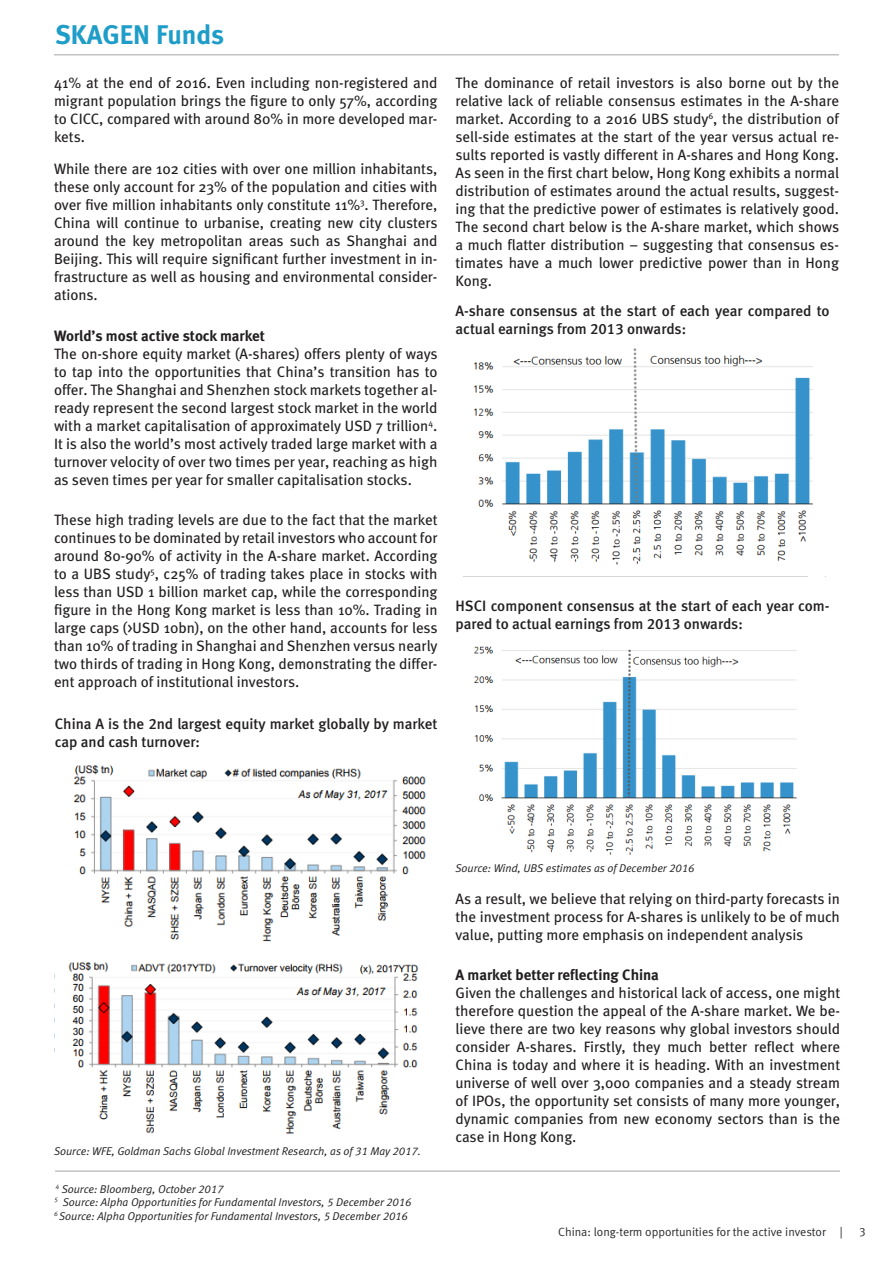
<style>
.page{position:relative;width:893px;height:1263px;background:#fff}
.page>*{position:absolute;margin:0;border:0;box-sizing:border-box;transform-origin:0 0}
.t1{font:27px "Meta Bold LF";color:#1f9dc9}
.t2{font:15px/18px "Meta";color:#231f20;text-align:justify}
.t3{font:15px/18px "Meta Medium LF";color:#231f20}
.t4{font:15px "Meta Bold LF";color:#231f20}
.t5{font:12px "Meta Normal LF";color:#292c2f}
.t6{font:italic 11.25px "Meta Normal LF";color:#231f20}
</style>
<div class="page">
<hr style="left:54px;top:54px;width:785px;height:2px;background:#c1c3c2">
<img style="left:54px;top:962px;width:365px;height:172px">
<hr style="left:55px;top:1170px;width:785px;height:2px;background:#c1c3c2">
<img style="left:73px;top:765px;width:353px;height:177px">
<img style="left:474px;top:348px;width:339px;height:217px">
<img style="left:474px;top:646px;width:323px;height:209px">
<p class="t1" style="left:55px;top:18px;width:171px">SKAGEN Funds</p>
<p class="t2" style="left:54px;top:73px;width:385px">41% at the end of 2016. Even including non-registered and migrant population brings the figure to only 57%, according to CICC, compared with around 80% in more developed mar&shy;kets.</p>
<p class="t2" style="left:54px;top:160px;width:385px">While there are 102 cities with over one million inhabitants, these only account for 23% of the population and cities with over five million inhabitants only constitute 11%<sup>3</sup>. Therefore, China will continue to urbanise, creating new city clusters around the key metropolitan areas such as Shanghai and Beijing. This will require significant further investment in in&shy;frastructure as well as housing and environmental consider&shy;ations.</p>
<p class="t4" style="left:54px;top:326px;width:212px">World’s most active stock market</p>
<p class="t2" style="left:54px;top:344px;width:385px">The on-shore equity market (A-shares) offers plenty of ways to tap into the opportunities that China’s transition has to offer. The Shanghai and Shenzhen stock markets together al&shy;ready represent the second largest stock market in the world with a market capitalisation of approximately USD 7 trillion<sup>4</sup>.<br>It is also the world’s most actively traded large market with a turnover velocity of over two times per year, reaching as high as seven times per year for smaller capitalisation stocks.</p>
<p class="t2" style="left:54px;top:510px;width:385px">These high trading levels are due to the fact that the market continues to be dominated by retail investors who account for around 80-90% of activity in the A-share market. According to a UBS study<sup>5</sup>, c25% of trading takes place in stocks with less than USD 1 billion market cap, while the corresponding figure in the Hong Kong market is less than 10%. Trading in large caps (&gt;USD 10bn), on the other hand, accounts for less than 10% of trading in Shanghai and Shenzhen versus nearly two thirds of trading in Hong Kong, demonstrating the differ&shy;ent approach of institutional investors.</p>
<p class="t3" style="left:55px;top:715px;width:384px">China A is the 2nd largest equity market globally by market cap and cash turnover:</p>
<p class="t2" style="left:455px;top:73px;width:385px">The dominance of retail investors is also borne out by the relative lack of reliable consensus estimates in the A-share market. According to a 2016 UBS study<sup>6</sup>, the distribution of sell-side estimates at the start of the year versus actual re&shy;sults reported is vastly different in A-shares and Hong Kong.<br>As seen in the first chart below, Hong Kong exhibits a normal distribution of estimates around the actual results, suggest&shy;ing that the predictive power of estimates is relatively good.<br>The second chart below is the A-share market, which shows a much flatter distribution – suggesting that consensus es&shy;timates have a much lower predictive power than in Hong Kong.</p>
<p class="t3" style="left:455px;top:302px;width:376px">A-share consensus at the start of each year compared to actual earnings from 2013 onwards:</p>
<p class="t3" style="left:455px;top:597px;width:376px">HSCI component consensus at the start of each year com&shy;pared to actual earnings from 2013 onwards:</p>
<p class="t6" style="left:54px;top:1144px;width:368px">Source: WFE, Goldman Sachs Global Investment Research, as of 31 May 2017.</p>
<p class="t6" style="left:55px;top:1182px;width:169px"><sup>4</sup> Source: Bloomberg, October 2017</p>
<p class="t6" style="left:54px;top:1196px;width:359px"><sup>5</sup> Source: Alpha Opportunities for Fundamental Investors, 5 December 2016</p>
<p class="t6" style="left:54px;top:1209px;width:355px"><sup>6</sup> Source: Alpha Opportunities for Fundamental Investors, 5 December 2016</p>
<p class="t6" style="left:455px;top:862px;width:240px">Source: Wind, UBS estimates as of December 2016</p>
<p class="t2" style="left:455px;top:889px;width:386px">As a result, we believe that relying on third-party forecasts in the investment process for A-shares is unlikely to be of much value, putting more emphasis on independent analysis</p>
<p class="t4" style="left:455px;top:965px;width:205px">A market better reflecting China</p>
<p class="t2" style="left:455px;top:983px;width:386px">Given the challenges and historical lack of access, one might therefore question the appeal of the A-share market. We be&shy;lieve there are two key reasons why global investors should consider A-shares. Firstly, they much better reflect where China is today and where it is heading. With an investment universe of well over 3,000 companies and a steady stream of IPOs, the opportunity set consists of many more younger, dynamic companies from new economy sectors than is the case in Hong Kong.</p>
<p class="t5" style="left:558px;top:1225px;width:286px">China: long-term opportunities for the active investor |</p>
<p class="t5" style="left:859px;top:1225px;width:8px">3</p>
</div>
